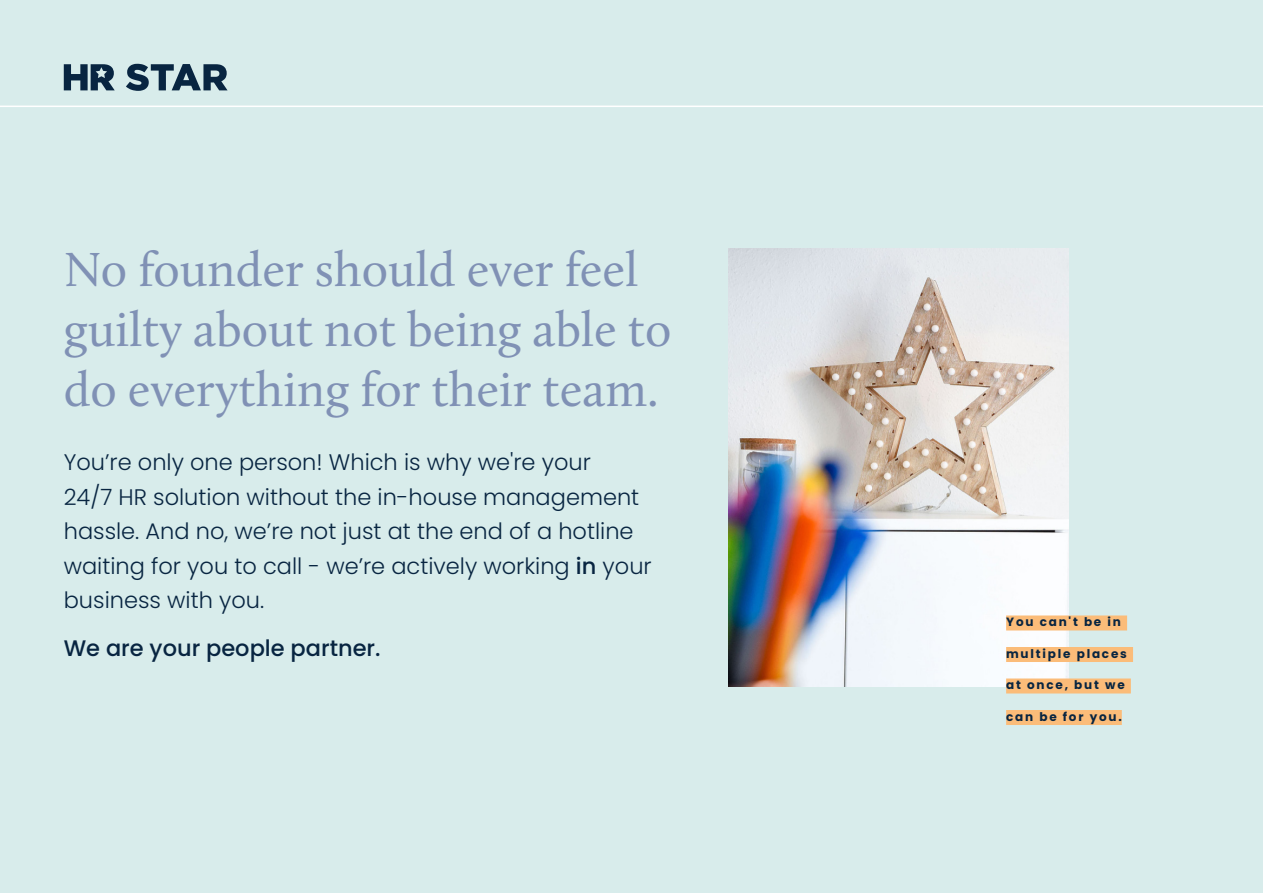
<style>
.page{position:relative;width:1263px;height:893px;background:#d8eceb}
.page>*{position:absolute;margin:0;border:0;box-sizing:border-box;transform-origin:0 0}
.t1{font:49.5px/60px "Calluna";color:#8091b5}
.t2{font:300 22.5px/34.5px "Poppins";color:#082541}
.t3{font:500 22.5px "Poppins";color:#082541}
.t4{font:700 12px "Poppins";letter-spacing:.15em;color:#082541}
.s1{font-weight:500}
</style>
<div class="page">
<svg style="left:64px;top:64px;width:51px;height:26px"></svg>
<svg style="left:126px;top:64px;width:102px;height:27px"></svg>
<hr style="left:0;top:106px;width:1263px;height:1px;background:#fff">
<img style="left:728px;top:249px;width:340px;height:438px">
<div style="left:1006px;top:615px;width:121px;height:15px;background:#fbbc79"></div>
<div style="left:1006px;top:647px;width:127px;height:15px;background:#fbbc79"></div>
<div style="left:1006px;top:678px;width:125px;height:15px;background:#fbbc79"></div>
<div style="left:1006px;top:710px;width:116px;height:15px;background:#fbbc79"></div>
<p class="t1" style="left:64px;top:239px;width:609px">No founder should ever feel guilty about not being able to do everything for their team.</p>
<p class="t2" style="left:64px;top:445px;width:589px">You’re only one person! Which is why we're your<br>24/7 HR solution without the in-house management hassle. And no, we’re not just at the end of a hotline waiting for you to call - we’re actively working <span class="s1">in</span> your business with you.</p>
<p class="t3" style="left:64px;top:635px;width:318px">We are your people partner.</p>
<p class="t4" style="left:1006px;top:615px;width:116px">You can't be in</p>
<p class="t4" style="left:1006px;top:646px;width:122px">multiple places</p>
<p class="t4" style="left:1006px;top:678px;width:120px">at once, but we</p>
<p class="t4" style="left:1006px;top:709px;width:117px">can be for you.</p>
</div>
